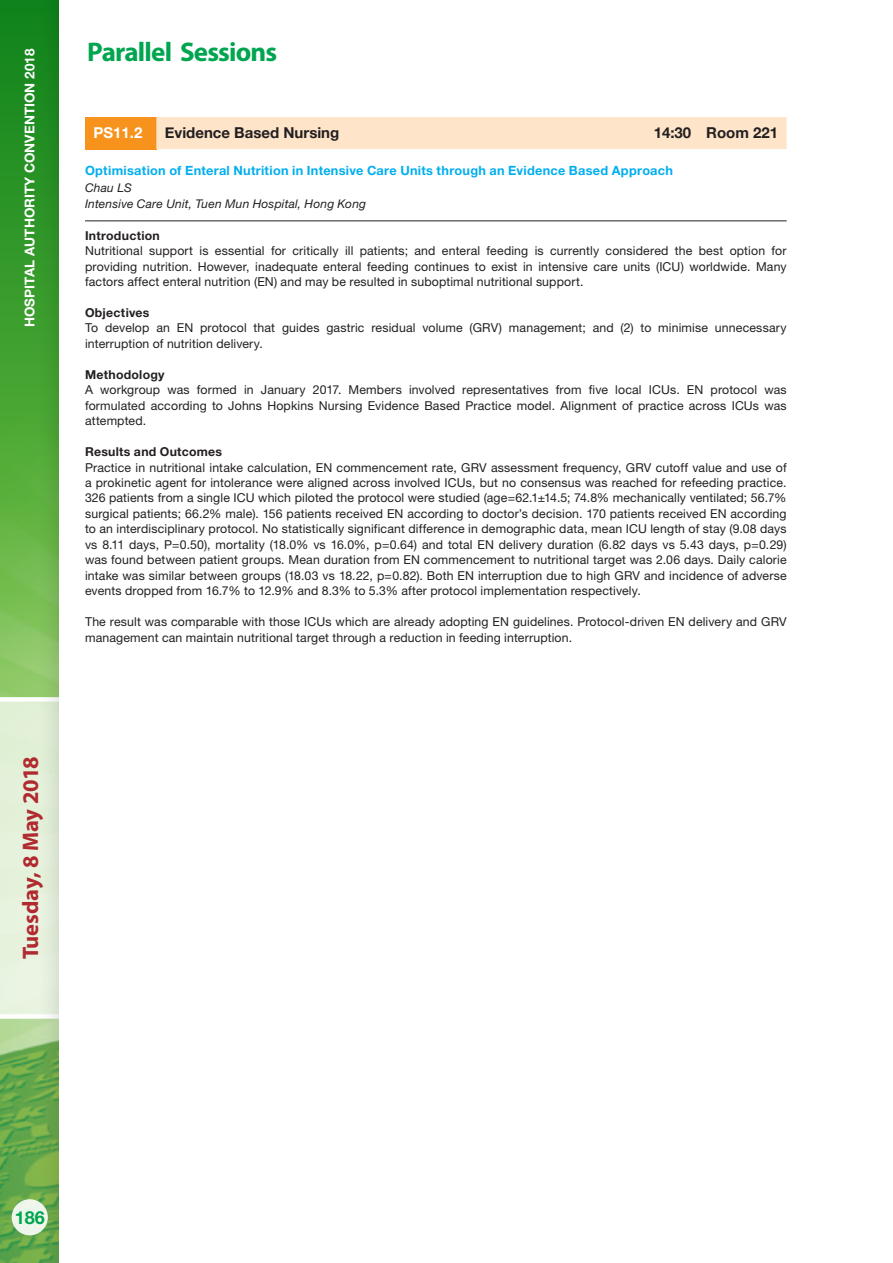
<style>
.page{position:relative;width:893px;height:1263px;background:#fff}
.page>*{position:absolute;margin:0;border:0;box-sizing:border-box;transform-origin:0 0}
.t1{font:700 27px "Myriad Pro";letter-spacing:-.03em;color:#00a54f}
.t2{font:700 22.5px "Myriad Pro";letter-spacing:-.01em;color:#b02a2f}
.t3{font:700 18px "Helvetica Neue LT Pro";color:#00a54f}
.heading_box{font:700 15px "Helvetica Neue";color:#231f20}
.heading_box_right{font:700 15px "Helvetica Neue";color:#231f20}
.heading_box-2{font:700 15px "Helvetica Neue";color:#fff}
.t4{font:700 13.5px "Helvetica Neue LT Pro";color:#fff}
.title_and_name{font:700 12.75px "Helvetica Neue LT Pro";letter-spacing:.02em;color:#00aeef}
.txt_base{font:12.3px/15.5px "Helvetica Neue LT Pro";letter-spacing:.01em;color:#231f20;text-align:justify}
.txt_base-2{font:700 12.3px "Helvetica Neue LT Pro";letter-spacing:.02em;color:#231f20}
.title_and_name-2{font:italic 12px "Helvetica Neue LT Pro";letter-spacing:.015em;color:#231f20}
</style>
<div class="page">
<svg style="left:0;top:0;width:35px;height:666px"></svg>
<div style="left:0;top:695px;width:35px;height:326px;background:#e5f2dc"></div>
<div style="left:35px;top:0;width:858px;height:1263px;background:#231f20;opacity:.2"></div>
<div style="left:60px;top:0;width:833px;height:1263px;background:#fff"></div>
<hr style="left:85px;top:220px;width:702px;height:1px;background:#231f20">
<div style="left:85px;top:117px;width:71px;height:32px;background:#f7931d"></div>
<div style="left:156px;top:117px;width:631px;height:32px;background:#fee5ca"></div>
<div style="left:12px;top:1199px;width:36px;height:36px;background:#eef5ec;border-radius:50%"></div>
<p class="t4" style="left:21px;top:327px;width:280px;rotate:-90deg">HOSPITAL AUTHORITY CONVENTION 2018</p>
<h1 class="t1" style="left:87px;top:34px;width:192px">Parallel Sessions</h1>
<p class="heading_box-2" style="left:94px;top:121px;width:50px">PS11.2</p>
<p class="heading_box" style="left:165px;top:121px;width:176px">Evidence Based Nursing</p>
<p class="heading_box_right" style="left:654px;top:121px;width:126px">14:30 Room 221</p>
<p class="title_and_name" style="left:85px;top:162px;width:589px">Optimisation of Enteral Nutrition in Intensive Care Units through an Evidence Based Approach</p>
<p class="title_and_name-2" style="left:85px;top:180px;width:48px">Chau LS</p>
<p class="title_and_name-2" style="left:85px;top:197px;width:283px">Intensive Care Unit, Tuen Mun Hospital, Hong Kong</p>
<p class="txt_base-2" style="left:85px;top:228px;width:76px">Introduction</p>
<p class="txt_base" style="left:85px;top:243px;width:703px">Nutritional support is essential for critically ill patients; and enteral feeding is currently considered the best option for providing nutrition. However, inadequate enteral feeding continues to exist in intensive care units (ICU) worldwide. Many factors affect enteral nutrition (EN) and may be resulted in suboptimal nutritional support.</p>
<p class="txt_base-2" style="left:85px;top:305px;width:66px">Objectives</p>
<p class="txt_base" style="left:85px;top:320px;width:703px">To develop an EN protocol that guides gastric residual volume (GRV) management; and (2) to minimise unnecessary interruption of nutrition delivery.</p>
<p class="txt_base-2" style="left:85px;top:367px;width:81px">Methodology</p>
<p class="txt_base" style="left:85px;top:382px;width:703px">A workgroup was formed in January 2017. Members involved representatives from five local ICUs. EN protocol was formulated according to Johns Hopkins Nursing Evidence Based Practice model. Alignment of practice across ICUs was attempted.</p>
<p class="txt_base-2" style="left:85px;top:444px;width:139px">Results and Outcomes</p>
<p class="txt_base" style="left:85px;top:459px;width:703px">Practice in nutritional intake calculation, EN commencement rate, GRV assessment frequency, GRV cutoff value and use of a prokinetic agent for intolerance were aligned across involved ICUs, but no consensus was reached for refeeding practice.<br>326 patients from a single ICU which piloted the protocol were studied (age=62.1±14.5; 74.8% mechanically ventilated; 56.7% surgical patients; 66.2% male). 156 patients received EN according to doctor’s decision. 170 patients received EN according to an interdisciplinary protocol. No statistically significant difference in demographic data, mean ICU length of stay (9.08 days vs 8.11 days, P=0.50), mortality (18.0% vs 16.0%, p=0.64) and total EN delivery duration (6.82 days vs 5.43 days, p=0.29) was found between patient groups. Mean duration from EN commencement to nutritional target was 2.06 days. Daily calorie intake was similar between groups (18.03 vs 18.22, p=0.82). Both EN interruption due to high GRV and incidence of adverse events dropped from 16.7% to 12.9% and 8.3% to 5.3% after protocol implementation respectively.</p>
<p class="txt_base" style="left:85px;top:614px;width:703px">The result was comparable with those ICUs which are already adopting EN guidelines. Protocol-driven EN delivery and GRV management can maintain nutritional target through a reduction in feeding interruption.</p>
<h2 class="t2" style="left:16px;top:959px;width:204px;rotate:-90deg">Tuesday, 8 May 2018</h2>
<h3 class="t3" style="left:15px;top:1206px;width:32px">186</h3>
</div>
